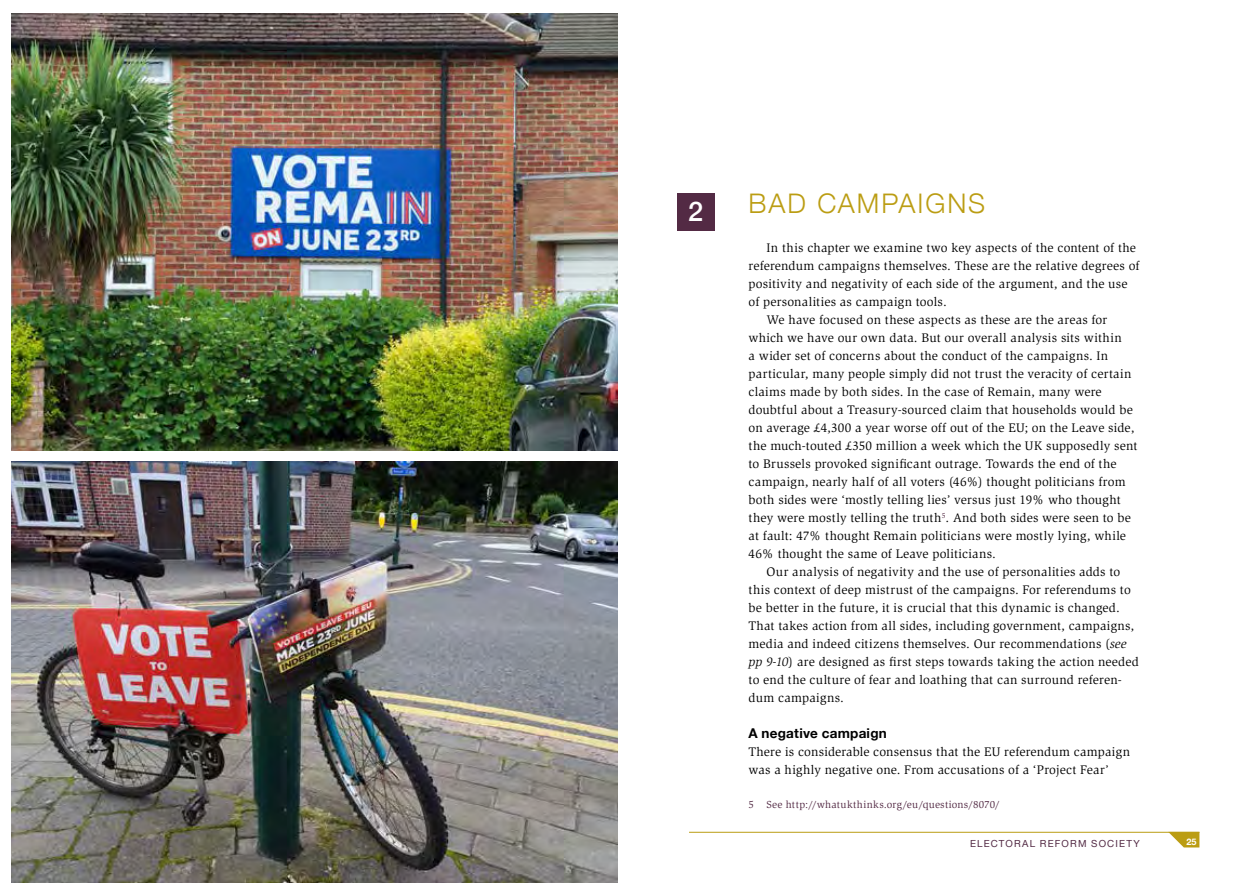
<style>
.page{position:relative;width:1259px;height:893px;background:#fff}
.page>*{position:absolute;margin:0;border:0;box-sizing:border-box;transform-origin:0 0}
.t1{font:300 27px "Helvetica Neue LT";letter-spacing:.07em;color:#bb9d13}
.t2{font:500 27px "Helvetica Neue LT";color:#fff}
.t3{font:700 13.5px "Helvetica Neue";letter-spacing:.015em;color:#000}
.t4{font:12.75px/18px "Slimbach Std";letter-spacing:.015em;color:#000}
.t5{font:10.5px "Slimbach Std";letter-spacing:.025em;color:#532a44}
.t6{font:9.75px "Helvetica Neue";letter-spacing:.12em;color:#532a44}
.t7{font:700 9px "Helvetica Neue";color:#fff}
.s1{font-style:italic}
</style>
<div class="page">
<img style="left:12px;top:461px;width:606px;height:421px">
<img style="left:12px;top:14px;width:606px;height:436px">
<div style="left:677px;top:193px;width:37px;height:38px;background:#532a44"></div>
<hr style="left:689px;top:832px;width:510px;height:1px;background:#bb9d13">
<svg style="left:1168px;top:832px;width:31px;height:15px"></svg>
<h1 class="t2" style="left:688px;top:196px;width:17px">2</h1>
<h1 class="t1" style="left:748px;top:187px;width:238px">BAD CAMPAIGNS</h1>
<p class="t4" style="left:766px;top:239px;width:371px">In this chapter we examine two key aspects of the content of the</p>
<p class="t4" style="left:748px;top:257px;width:392px">referendum campaigns themselves. These are the relative degrees of</p>
<p class="t4" style="left:748px;top:275px;width:380px">positivity and negativity of each side of the argument, and the use</p>
<p class="t4" style="left:748px;top:293px;width:200px">of personalities as campaign tools.</p>
<p class="t4" style="left:766px;top:311px;width:342px">We have focused on these aspects as these are the areas for</p>
<p class="t4" style="left:748px;top:329px;width:374px">which we have our own data. But our overall analysis sits within</p>
<p class="t4" style="left:748px;top:347px;width:361px">a wider set of concerns about the conduct of the campaigns. In</p>
<p class="t4" style="left:748px;top:365px;width:384px">particular, many people simply did not trust the veracity of certain</p>
<p class="t4" style="left:748px;top:383px;width:355px">claims made by both sides. In the case of Remain, many were</p>
<p class="t4" style="left:748px;top:401px;width:386px">doubtful about a Treasury-sourced claim that households would be</p>
<p class="t4" style="left:748px;top:419px;width:387px">on average £4,300 a year worse off out of the EU; on the Leave side,</p>
<p class="t4" style="left:748px;top:437px;width:390px">the much-touted £350 million a week which the UK supposedly sent</p>
<p class="t4" style="left:748px;top:455px;width:369px">to Brussels provoked significant outrage. Towards the end of the</p>
<p class="t4" style="left:748px;top:473px;width:378px">campaign, nearly half of all voters (46%) thought politicians from</p>
<p class="t4" style="left:748px;top:491px;width:374px">both sides were ‘mostly telling lies’ versus just 19% who thought</p>
<p class="t4" style="left:748px;top:509px;width:384px">they were mostly telling the truth<sup>5</sup>. And both sides were seen to be</p>
<p class="t4" style="left:748px;top:527px;width:379px">at fault: 47% thought Remain politicians were mostly lying, while</p>
<p class="t4" style="left:748px;top:545px;width:249px">46% thought the same of Leave politicians.</p>
<p class="t4" style="left:766px;top:563px;width:355px">Our analysis of negativity and the use of personalities adds to</p>
<p class="t4" style="left:748px;top:581px;width:384px">this context of deep mistrust of the campaigns. For referendums to</p>
<p class="t4" style="left:748px;top:599px;width:373px">be better in the future, it is crucial that this dynamic is changed.</p>
<p class="t4" style="left:748px;top:617px;width:387px">That takes action from all sides, including government, campaigns,</p>
<p class="t4" style="left:748px;top:635px;width:379px">media and indeed citizens themselves. Our recommendations (<span class="s1">see</span></p>
<p class="t4" style="left:748px;top:653px;width:392px"><span class="s1">pp 9-10</span>) are designed as first steps towards taking the action needed</p>
<p class="t4" style="left:748px;top:671px;width:375px">to end the culture of fear and loathing that can surround referen-</p>
<p class="t4" style="left:748px;top:689px;width:97px">dum campaigns.</p>
<p class="t3" style="left:748px;top:723px;width:140px">A negative campaign</p>
<p class="t4" style="left:748px;top:743px;width:383px">There is considerable consensus that the EU referendum campaign was a highly negative one. From accusations of a ‘Project Fear’</p>
<p class="t5" style="left:748px;top:798px;width:253px">5 See http://whatukthinks.org/eu/questions/8070/</p>
<p class="t6" style="left:970px;top:837px;width:171px">ELECTORAL REFORM SOCIETY</p>
<p class="t7" style="left:1186px;top:835px;width:12px">25</p>
</div>
